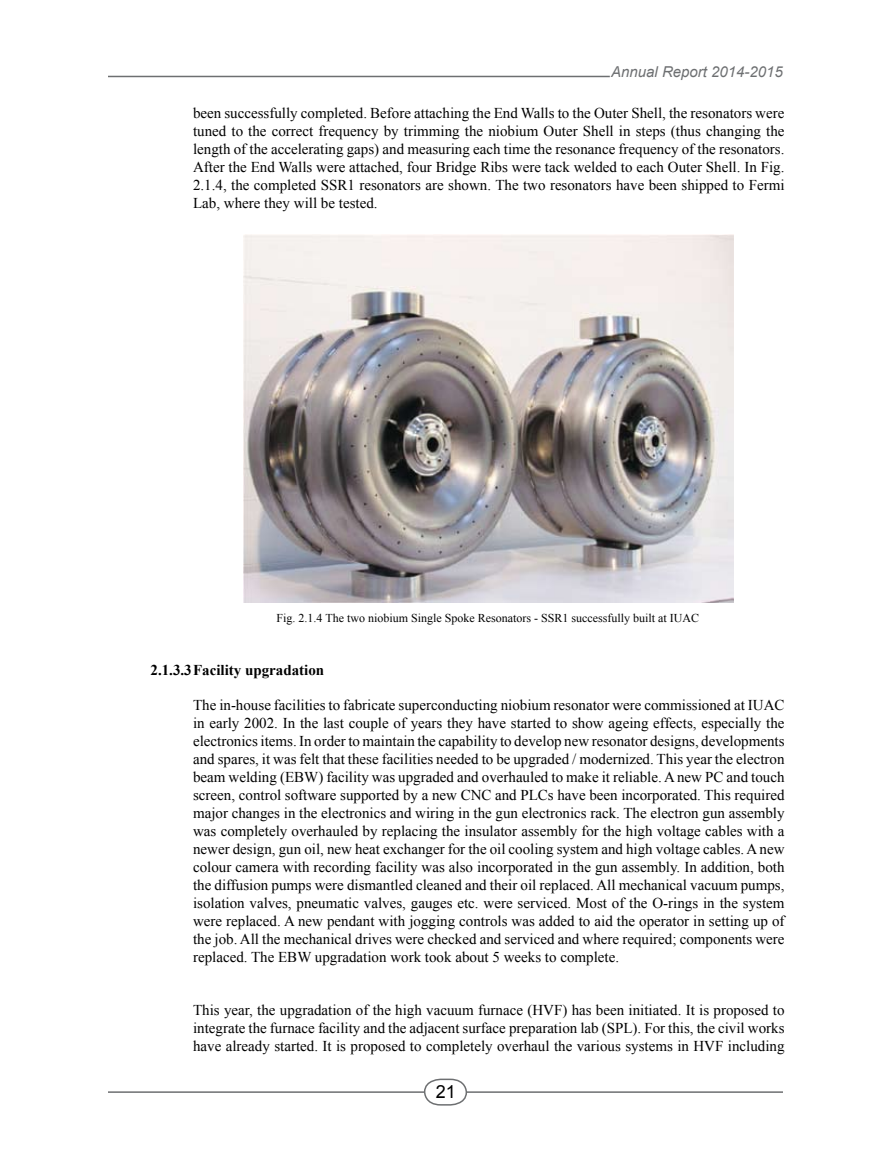
<style>
.page{position:relative;width:891px;height:1161px;background:#fff}
.page>*{position:absolute;margin:0;border:0;box-sizing:border-box;transform-origin:0 0}
.t1{font:18px "Arial";color:#000}
.t2{font:15px/18px "Times New Roman";color:#000;text-align:justify}
.t3{font:700 15px "Times New Roman";color:#000}
.t4{font:italic 15px "Arial";color:#6d6f71}
.t5{font:12px "Times New Roman";color:#000}
</style>
<div class="page">
<hr style="left:108px;top:76px;width:502px;height:1px;background:#6d6f71">
<hr style="left:108px;top:1091px;width:675px;height:2px;background:#6d6f71">
<svg style="left:423px;top:1078px;width:45px;height:28px"></svg>
<img style="left:243px;top:234px;width:490px;height:368px">
<p class="t4" style="left:611px;top:62px;width:173px">Annual Report 2014-2015</p>
<p class="t2" style="left:193px;top:104px;width:593px">been successfully completed. Before attaching the End Walls to the Outer Shell, the resonators were tuned to the correct frequency by trimming the niobium Outer Shell in steps (thus changing the length of the accelerating gaps) and measuring each time the resonance frequency of the resonators.<br>After the End Walls were attached, four Bridge Ribs were tack welded to each Outer Shell. In Fig.<br>2.1.4, the completed SSR1 resonators are shown. The two resonators have been shipped to Fermi Lab, where they will be tested.</p>
<p class="t5" style="left:277px;top:610px;width:424px">Fig. 2.1.4 The two niobium Single Spoke Resonators - SSR1 successfully built at IUAC</p>
<p class="t3" style="left:151px;top:659px;width:175px">2.1.3.3Facility upgradation</p>
<p class="t2" style="left:193px;top:695px;width:593px">The in-house facilities to fabricate superconducting niobium resonator were commissioned at IUAC in early 2002. In the last couple of years they have started to show ageing effects, especially the electronics items. In order to maintain the capability to develop new resonator designs, developments and spares, it was felt that these facilities needed to be upgraded / modernized. This year the electron beam welding (EBW) facility was upgraded and overhauled to make it reliable. A new PC and touch screen, control software supported by a new CNC and PLCs have been incorporated. This required major changes in the electronics and wiring in the gun electronics rack. The electron gun assembly was completely overhauled by replacing the insulator assembly for the high voltage cables with a newer design, gun oil, new heat exchanger for the oil cooling system and high voltage cables. A new colour camera with recording facility was also incorporated in the gun assembly. In addition, both the diffusion pumps were dismantled cleaned and their oil replaced. All mechanical vacuum pumps, isolation valves, pneumatic valves, gauges etc. were serviced. Most of the O-rings in the system were replaced. A new pendant with jogging controls was added to aid the operator in setting up of the job. All the mechanical drives were checked and serviced and where required; components were replaced. The EBW upgradation work took about 5 weeks to complete.</p>
<p class="t2" style="left:193px;top:1000px;width:593px">This year, the upgradation of the high vacuum furnace (HVF) has been initiated. It is proposed to integrate the furnace facility and the adjacent surface preparation lab (SPL). For this, the civil works have already started. It is proposed to completely overhaul the various systems in HVF including</p>
<p class="t1" style="left:436px;top:1080px;width:22px">21</p>
</div>
